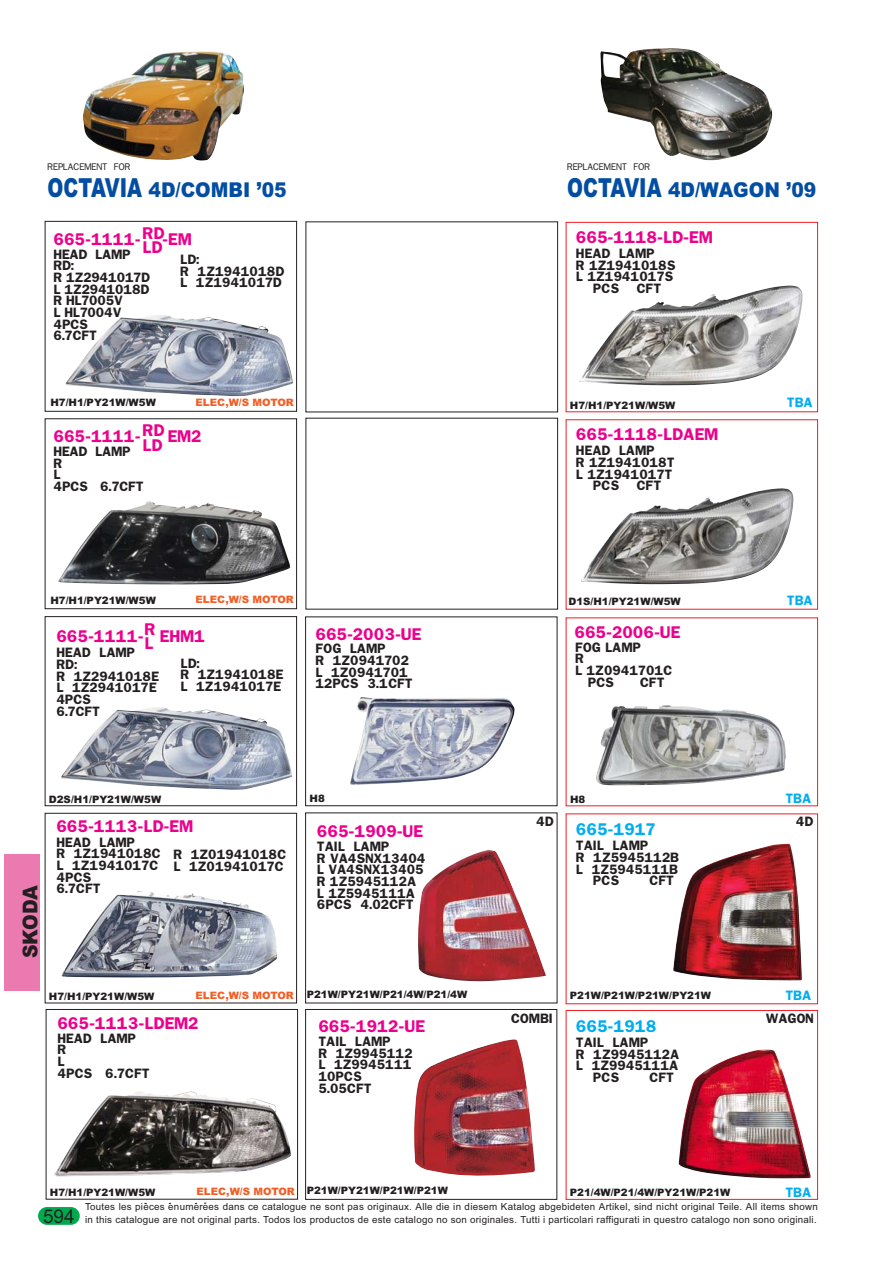
<style>
.page{position:relative;width:893px;height:1263px;background:#fff}
.page>*{position:absolute;margin:0;border:0;box-sizing:border-box;transform-origin:0 0}
.t1{font:900 20.4px "Arial";color:#034da2;scale:.92 1}
.t2{font:900 20.4px "Arial";letter-spacing:-.015em;color:#231f20;scale:.92 1}
.t3{font:18.9px "Arial";color:#231f20}
.t4{font:14.55px/14.5px "Franklin Demi";color:#ec008c}
.t5{font:14.55px "Franklin Demi";color:#00aeef}
.t6{font:11.7px/11.7px "Franklin Demi";color:#231f20}
.t7{font:11.7px "Franklin Demi";color:#00aeef}
.t8{font:900 10.2px "Arial";color:#231f20}
.t9{font:900 10.2px "Arial";color:#f15f27}
.t10{font:9.75px/13.2px "Arial";letter-spacing:.025em;color:#231f20}
.t11{font:8.25px "Franklin";color:#231f20}
.s1{font-size:26.25px}
</style>
<div class="page">
<div style="left:38px;top:1207px;width:42px;height:18px;background:#00ab4e;border-radius:9px"></div>
<div style="left:4px;top:854px;width:36px;height:137px;background:#ea7ab0"></div>
<img style="left:414px;top:1039px;width:121px;height:137px">
<div style="left:305px;top:1009px;width:252px;height:191px;border:1px solid #231f20"></div>
<img style="left:418px;top:850px;width:128px;height:132px">
<img style="left:65px;top:315px;width:228px;height:81px">
<div style="left:45px;top:221px;width:252px;height:191px;border:1px solid #231f20"></div>
<img style="left:350px;top:697px;width:165px;height:88px">
<div style="left:305px;top:617px;width:252px;height:189px;border:1px solid #231f20"></div>
<img style="left:83px;top:51px;width:161px;height:110px">
<img style="left:61px;top:891px;width:216px;height:87px">
<div style="left:45px;top:813px;width:252px;height:190px;border:1px solid #231f20"></div>
<img style="left:61px;top:707px;width:231px;height:83px">
<div style="left:45px;top:616px;width:252px;height:190px;border:1px solid #231f20"></div>
<img style="left:678px;top:1049px;width:133px;height:129px">
<div style="left:566px;top:1010px;width:252px;height:190px;border:1px solid #ed1e25"></div>
<img style="left:673px;top:844px;width:129px;height:136px">
<img style="left:579px;top:285px;width:224px;height:101px">
<div style="left:566px;top:222px;width:252px;height:190px;border:1px solid #ed1e25"></div>
<img style="left:581px;top:488px;width:212px;height:96px">
<div style="left:566px;top:419px;width:252px;height:191px;border:1px solid #ed1e25"></div>
<img style="left:596px;top:705px;width:190px;height:80px">
<img style="left:600px;top:49px;width:172px;height:112px">
<img style="left:58px;top:501px;width:233px;height:84px">
<div style="left:45px;top:418px;width:252px;height:191px;border:1px solid #231f20"></div>
<svg style="left:305px;top:221px;width:253px;height:389px"></svg>
<img style="left:54px;top:1091px;width:237px;height:85px">
<div style="left:46px;top:1009px;width:252px;height:191px;border:1px solid #231f20"></div>
<p class="t11" style="left:48px;top:163px;width:84px">REPLACEMENT FOR</p>
<h1 class="t1" style="left:48px;top:178px;width:261px"><span class="s1">OCTAVIA</span> 4D/COMBI ’05</h1>
<p class="t4" style="left:142px;top:227px;width:24px">RD<br>LD</p>
<p class="t4" style="left:53px;top:233px;width:89px">665-1111-</p>
<p class="t4" style="left:162px;top:233px;width:31px">-EM</p>
<p class="t6" style="left:53px;top:250px;width:98px">HEAD LAMP<br>RD:<br>R 1Z2941017D<br>L 1Z2941018D<br>R HL7005V<br>L HL7004V<br>4PCS<br>6.7CFT</p>
<p class="t6" style="left:180px;top:255px;width:106px">LD:<br>R 1Z1941018D<br>L 1Z1941017D</p>
<p class="t8" style="left:50px;top:397px;width:107px">H7/H1/PY21W/W5W</p>
<p class="t9" style="left:196px;top:397px;width:100px">ELEC,W/S MOTOR</p>
<p class="t4" style="left:142px;top:425px;width:24px">RD<br>LD</p>
<p class="t4" style="left:53px;top:431px;width:89px">665-1111-</p>
<p class="t4" style="left:167px;top:431px;width:36px">EM2</p>
<p class="t6" style="left:53px;top:447px;width:92px">HEAD LAMP<br>R<br>L<br>4PCS 6.7CFT</p>
<p class="t8" style="left:50px;top:594px;width:107px">H7/H1/PY21W/W5W</p>
<p class="t9" style="left:196px;top:594px;width:100px">ELEC,W/S MOTOR</p>
<p class="t4" style="left:144px;top:623px;width:13px">R<br>L</p>
<p class="t4" style="left:56px;top:631px;width:150px">665-1111- EHM1</p>
<p class="t6" style="left:56px;top:648px;width:104px">HEAD LAMP<br>RD:<br>R 1Z2941018E<br>L 1Z2941017E<br>4PCS<br>6.7CFT</p>
<p class="t6" style="left:180px;top:659px;width:105px">LD:<br>R 1Z1941018E<br>L 1Z1941017E</p>
<p class="t4" style="left:315px;top:628px;width:108px">665-2003-UE</p>
<p class="t6" style="left:315px;top:644px;width:99px">FOG LAMP<br>R 1Z0941702<br>L 1Z0941701<br>12PCS 3.1CFT</p>
<h1 class="t2" style="left:19px;top:958px;width:81px;rotate:-90deg">SKODA</h1>
<p class="t8" style="left:49px;top:793px;width:114px">D2S/H1/PY21W/W5W</p>
<p class="t4" style="left:56px;top:821px;width:138px">665-1113-LD-EM</p>
<p class="t6" style="left:56px;top:837px;width:106px">HEAD LAMP<br>R 1Z1941018C<br>L 1Z1941017C<br>4PCS<br>6.7CFT</p>
<p class="t6" style="left:173px;top:850px;width:114px">R 1Z01941018C<br>L 1Z01941017C</p>
<p class="t8" style="left:49px;top:991px;width:107px">H7/H1/PY21W/W5W</p>
<p class="t9" style="left:196px;top:989px;width:100px">ELEC,W/S MOTOR</p>
<p class="t4" style="left:57px;top:1017px;width:143px">665-1113-LDEM2</p>
<p class="t6" style="left:57px;top:1034px;width:94px">HEAD LAMP<br>R<br>L<br>4PCS 6.7CFT</p>
<p class="t8" style="left:310px;top:792px;width:17px">H8</p>
<p class="t4" style="left:317px;top:826px;width:108px">665-1909-UE</p>
<p class="t6" style="left:317px;top:842px;width:110px">TAIL LAMP<br>R VA4SNX13404<br>L VA4SNX13405<br>R 1Z5945112A<br>L 1Z5945111A<br>6PCS 4.02CFT</p>
<p class="t8" style="left:307px;top:988px;width:162px">P21W/PY21W/P21/4W/P21/4W</p>
<p class="t4" style="left:318px;top:1021px;width:108px">665-1912-UE</p>
<p class="t6" style="left:318px;top:1037px;width:96px">TAIL LAMP<br>R 1Z9945112<br>L 1Z9945111<br>10PCS<br>5.05CFT</p>
<p class="t8" style="left:50px;top:1187px;width:107px">H7/H1/PY21W/W5W</p>
<p class="t9" style="left:197px;top:1185px;width:100px">ELEC,W/S MOTOR</p>
<p class="t8" style="left:307px;top:1184px;width:143px">P21W/PY21W/P21W/P21W</p>
<p class="t11" style="left:567px;top:163px;width:84px">REPLACEMENT FOR</p>
<h1 class="t1" style="left:567px;top:178px;width:272px"><span class="s1">OCTAVIA</span> 4D/WAGON ’09</h1>
<p class="t4" style="left:576px;top:231px;width:138px">665-1118-LD-EM</p>
<p class="t6" style="left:576px;top:249px;width:80px">HEAD LAMP</p>
<p class="t6" style="left:576px;top:260px;width:101px">R 1Z1941018S</p>
<p class="t6" style="left:576px;top:272px;width:99px">L 1Z1941017S</p>
<p class="t6" style="left:593px;top:284px;width:28px">PCS</p>
<p class="t6" style="left:636px;top:284px;width:26px">CFT</p>
<p class="t8" style="left:570px;top:399px;width:107px">H7/H1/PY21W/W5W</p>
<p class="t7" style="left:787px;top:398px;width:27px">TBA</p>
<p class="t6" style="left:576px;top:446px;width:80px">HEAD LAMP</p>
<p class="t6" style="left:576px;top:458px;width:100px">R 1Z1941018T</p>
<p class="t6" style="left:576px;top:470px;width:98px">L 1Z1941017T</p>
<p class="t6" style="left:593px;top:481px;width:28px">PCS</p>
<p class="t6" style="left:636px;top:481px;width:26px">CFT</p>
<p class="t4" style="left:576px;top:429px;width:144px">665-1118-LDAEM</p>
<p class="t8" style="left:568px;top:595px;width:114px">D1S/H1/PY21W/W5W</p>
<p class="t7" style="left:787px;top:595px;width:27px">TBA</p>
<p class="t6" style="left:575px;top:643px;width:67px">FOG LAMP</p>
<p class="t6" style="left:575px;top:654px;width:10px">R</p>
<p class="t6" style="left:575px;top:666px;width:99px">L 1Z0941701C</p>
<p class="t6" style="left:588px;top:678px;width:28px">PCS</p>
<p class="t6" style="left:640px;top:678px;width:26px">CFT</p>
<p class="t4" style="left:574px;top:627px;width:108px">665-2006-UE</p>
<p class="t6" style="left:536px;top:817px;width:19px">4D</p>
<p class="t8" style="left:570px;top:794px;width:17px">H8</p>
<p class="t7" style="left:785px;top:794px;width:27px">TBA</p>
<p class="t5" style="left:576px;top:823px;width:81px">665-1917</p>
<p class="t6" style="left:576px;top:841px;width:74px">TAIL LAMP</p>
<p class="t6" style="left:576px;top:853px;width:105px">R 1Z5945112B</p>
<p class="t6" style="left:576px;top:865px;width:104px">L 1Z5945111B</p>
<p class="t6" style="left:593px;top:876px;width:28px">PCS</p>
<p class="t6" style="left:649px;top:876px;width:26px">CFT</p>
<p class="t6" style="left:796px;top:817px;width:19px">4D</p>
<p class="t6" style="left:511px;top:1013px;width:43px">COMBI</p>
<p class="t8" style="left:570px;top:990px;width:143px">P21W/P21W/P21W/PY21W</p>
<p class="t7" style="left:785px;top:991px;width:27px">TBA</p>
<p class="t5" style="left:576px;top:1020px;width:82px">665-1918</p>
<p class="t6" style="left:576px;top:1038px;width:74px">TAIL LAMP</p>
<p class="t6" style="left:576px;top:1050px;width:105px">R 1Z9945112A</p>
<p class="t6" style="left:576px;top:1061px;width:104px">L 1Z9945111A</p>
<p class="t6" style="left:593px;top:1073px;width:28px">PCS</p>
<p class="t6" style="left:649px;top:1073px;width:26px">CFT</p>
<p class="t6" style="left:766px;top:1013px;width:49px">WAGON</p>
<p class="t8" style="left:570px;top:1187px;width:162px">P21/4W/P21/4W/PY21W/P21W</p>
<p class="t7" style="left:785px;top:1188px;width:27px">TBA</p>
<h2 class="t3" style="left:43px;top:1209px;width:33px">594</h2>
<p class="t10" style="left:85px;top:1201px;width:734px">Toutes les pieces enumerees dans ce catalogue ne sont pas originaux. Alle die in diesem Katalog abgebideten Artikel, sind nicht original Teile. All items shown in this catalogue are not original parts. Todos los productos de este catalogo no son originales. Tutti i particolari raffigurati in questro catalogo non sono originali.</p>
</div>
